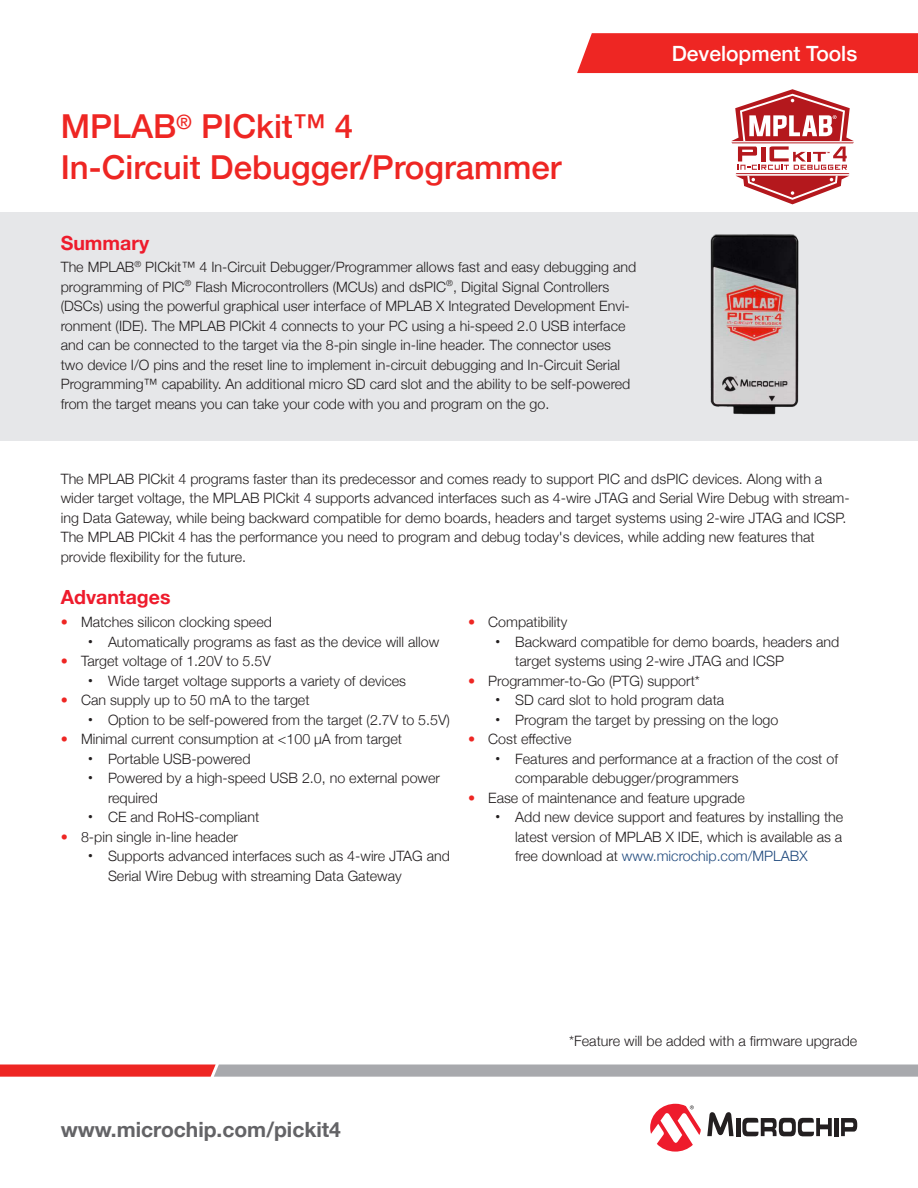
<style>
.page{position:relative;width:918px;height:1188px;background:#fff}
.page>*{position:absolute;margin:0;border:0;box-sizing:border-box;transform-origin:0 0}
.t1{font:500 33px/41.1px "Helvetica Neue";color:#ee2623}
.t2{font:700 21px "Helvetica Neue";color:#636366}
.t3{font:500 21px "Helvetica Neue";color:#fff}
.t4{font:700 19.5px "Helvetica Neue";color:#ee1b2c}
.t5{font:300 14.25px/19.5px "Helvetica Neue";color:#231f20}
.s1{color:#ee2623}
.s2{font-weight:400;font-size:15px}
.s3{color:#1f497d}
</style>
<div class="page">
<div style="left:0;top:212px;width:918px;height:229px;background:#e6e7e9"></div>
<svg style="left:0;top:1065px;width:918px;height:12px;background:#ba8e90"></svg>
<svg style="left:707px;top:1112px;width:27px;height:24px"></svg>
<hr style="left:736px;top:1118px;width:4px;height:18px;background:#231f20">
<div style="left:834px;top:1118px;width:5px;height:18px;background:#231f20"></div>
<svg style="left:841px;top:1118px;width:16px;height:18px"></svg>
<svg style="left:742px;top:1117px;width:90px;height:19px"></svg>
<svg style="left:650px;top:1104px;width:51px;height:48px"></svg>
<div style="left:577px;top:33px;width:341px;height:40px;background:#ee2623"></div>
<img style="left:710px;top:234px;width:89px;height:181px">
<svg style="left:731px;top:89px;width:123px;height:115px"></svg>
<h1 class="t1" style="left:61px;top:109px;width:502px">MPLAB<sup>®</sup> PICkit™ 4<br>In-Circuit Debugger/Programmer</h1>
<h3 class="t4" style="left:61px;top:235px;width:90px">Summary</h3>
<p class="t5" style="left:61px;top:259px;width:577px">The MPLAB<sup>®</sup> PICkit™ 4 In-Circuit Debugger/Programmer allows fast and easy debugging and programming of PIC<sup>®</sup> Flash Microcontrollers (MCUs) and dsPIC<sup>®</sup>, Digital Signal Controllers (DSCs) using the powerful graphical user interface of MPLAB X Integrated Development Envi&shy;ronment (IDE). The MPLAB PICkit 4 connects to your PC using a hi-speed 2.0 USB interface and can be connected to the target via the 8-pin single in-line header. The connector uses two device I/O pins and the reset line to implement in-circuit debugging and In-Circuit Serial Programming™ capability. An additional micro SD card slot and the ability to be self-powered from the target means you can take your code with you and program on the go.</p>
<h2 class="t3" style="left:672px;top:46px;width:187px">Development Tools</h2>
<p class="t5" style="left:61px;top:470px;width:790px">The MPLAB PICkit 4 programs faster than its predecessor and comes ready to support PIC and dsPIC devices. Along with a wider target voltage, the MPLAB PICkit 4 supports advanced interfaces such as 4-wire JTAG and Serial Wire Debug with stream&shy;ing Data Gateway, while being backward compatible for demo boards, headers and target systems using 2-wire JTAG and ICSP.<br>The MPLAB PICkit 4 has the performance you need to program and debug today's devices, while adding new features that provide flexibility for the future.</p>
<h3 class="t4" style="left:61px;top:590px;width:111px">Advantages</h3>
<p class="t5" style="left:61px;top:614px;width:213px"><span class="s1">•</span> Matches silicon clocking speed</p>
<p class="t5" style="left:88px;top:633px;width:353px"><span class="s2">•</span> Automatically programs as fast as the device will allow</p>
<p class="t5" style="left:61px;top:653px;width:212px"><span class="s1">•</span> Target voltage of 1.20V to 5.5V</p>
<p class="t5" style="left:88px;top:672px;width:320px"><span class="s2">•</span> Wide target voltage supports a variety of devices</p>
<p class="t5" style="left:61px;top:692px;width:250px"><span class="s1">•</span> Can supply up to 50 mA to the target</p>
<p class="t5" style="left:88px;top:711px;width:364px"><span class="s2">•</span> Option to be self-powered from the target (2.7V to 5.5V)</p>
<p class="t5" style="left:61px;top:731px;width:343px"><span class="s1">•</span> Minimal current consumption at &lt;100 µA from target</p>
<p class="t5" style="left:88px;top:750px;width:164px"><span class="s2">•</span> Portable USB-powered</p>
<p class="t5" style="left:108px;top:767px;width:334px;text-indent:-20px"><span class="s2">•</span> Powered by a high-speed USB 2.0, no external power required</p>
<p class="t5" style="left:88px;top:809px;width:173px"><span class="s2">•</span> CE and RoHS-compliant</p>
<p class="t5" style="left:61px;top:828px;width:179px"><span class="s1">•</span> 8-pin single in-line header</p>
<p class="t5" style="left:108px;top:848px;width:343px;text-indent:-20px"><span class="s2">•</span> Supports advanced interfaces such as 4-wire JTAG and<br>Serial Wire Debug with streaming Data Gateway</p>
<p class="t5" style="left:468px;top:614px;width:101px"><span class="s1">•</span> Compatibility</p>
<p class="t5" style="left:515px;top:633px;width:326px;text-indent:-20px"><span class="s2">•</span> Backward compatible for demo boards, headers and target systems using 2-wire JTAG and ICSP</p>
<p class="t5" style="left:468px;top:672px;width:233px"><span class="s1">•</span> Programmer-to-Go (PTG) support*</p>
<p class="t5" style="left:495px;top:692px;width:231px"><span class="s2">•</span> SD card slot to hold program data</p>
<p class="t5" style="left:495px;top:711px;width:285px"><span class="s2">•</span> Program the target by pressing on the logo</p>
<p class="t5" style="left:468px;top:728px;width:105px"><span class="s1">•</span> Cost effective</p>
<p class="t5" style="left:515px;top:750px;width:324px;text-indent:-20px"><span class="s2">•</span> Features and performance at a fraction of the cost of comparable debugger/programmers</p>
<p class="t5" style="left:468px;top:789px;width:278px"><span class="s1">•</span> Ease of maintenance and feature upgrade</p>
<p class="t5" style="left:515px;top:809px;width:330px;text-align:justify;text-indent:-20px"><span class="s2">•</span> Add new device support and features by installing the latest version of MPLAB X IDE, which is available as a free download at <span class="s3">www.microchip.com/MPLABX</span></p>
<h2 class="t2" style="left:61px;top:1121px;width:282px">www.microchip.com/pickit4</h2>
<p class="t5" style="left:569px;top:1030px;width:290px">*Feature will be added with a firmware upgrade</p>
</div>
